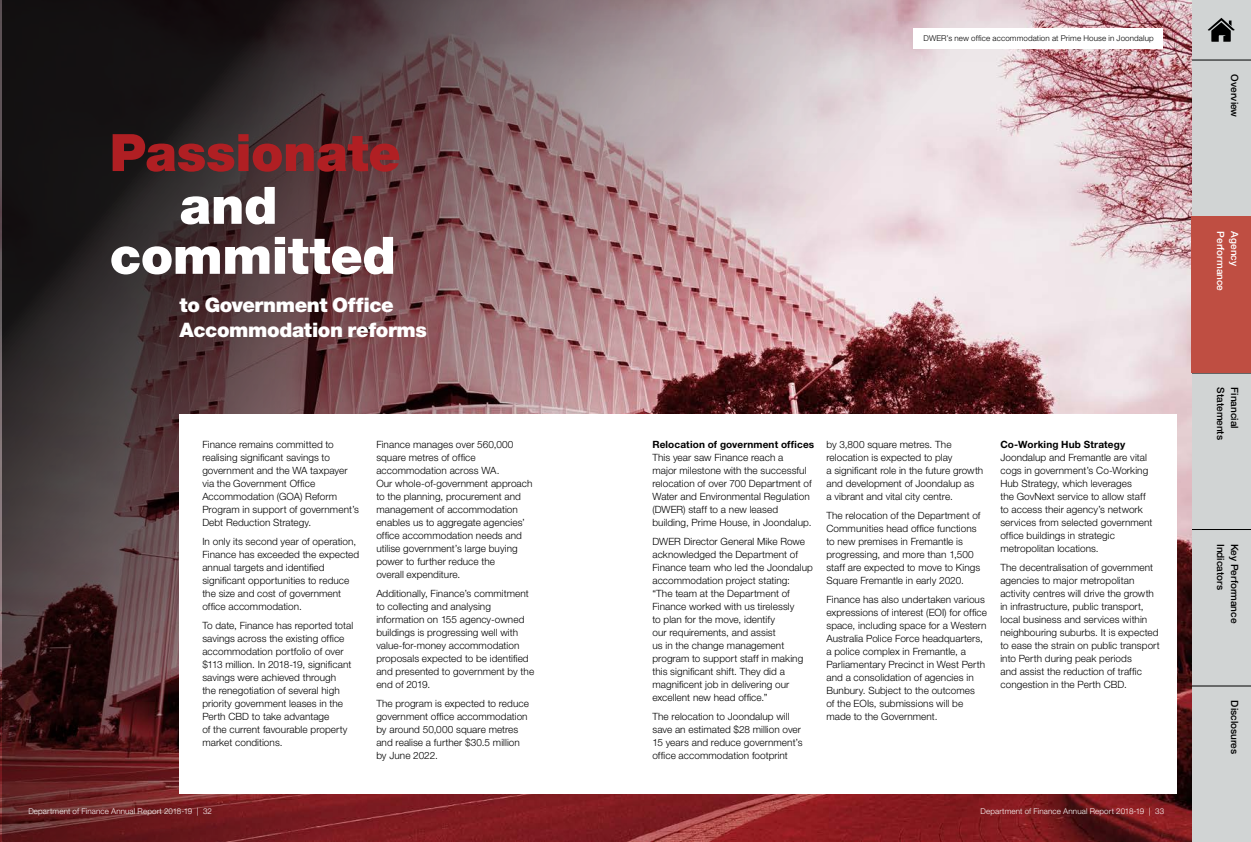
<style>
.page{position:relative;width:1251px;height:842px;background:#fff}
.page>*{position:absolute;margin:0;border:0;box-sizing:border-box;transform-origin:0 0}
.t1{font:900 51.6px/50px "Helvetica Neue LT Std";letter-spacing:-.005em;color:#fff}
.t2{font:900 51.6px "Helvetica Neue LT Std";letter-spacing:-.005em;color:#b01f23}
.t3{font:900 20px/25px "Helvetica Neue LT Std";letter-spacing:-.02em;color:#fff}
.t4{font:300 10px/13px "Helvetica Neue LT Std";letter-spacing:.005em;color:#000}
.t5{font:500 10px "Helvetica Neue LT Std";letter-spacing:-.005em;color:#000}
.t6{font:700 10px "Helvetica Neue LT Std";letter-spacing:.015em;color:#000}
.t7{font:500 10px "Helvetica Neue LT Std";color:#fff}
.t8{font:300 8px "Helvetica Neue LT Std";letter-spacing:.015em;color:#fff}
.t9{font:300 8px "Helvetica Neue LT Std";letter-spacing:.015em;color:#000}
</style>
<div class="page">
<img style="left:3px;top:0;width:1247px;height:842px">
<div style="left:180px;top:414px;width:996px;height:380px;background:#fff"></div>
<div style="left:912px;top:28px;width:249px;height:20px;background:#fff"></div>
<div style="left:1191px;top:217px;width:59px;height:156px;background:#bf4e42"></div>
<h1 class="t2" style="left:110px;top:122px;width:292px">Passionate</h1>
<h1 class="t1" style="left:110px;top:180px;width:287px;text-indent:70px">and committed</h1>
<h2 class="t3" style="left:180px;top:293px;width:249px">to Government Office<br>Accommodation reforms</h2>
<p class="t4" style="left:202px;top:438px;width:158px">Finance remains committed to realising significant savings to government and the WA taxpayer via the Government Office<br>Accommodation (GOA) Reform<br>Program in support of government’s<br>Debt Reduction Strategy.</p>
<p class="t4" style="left:202px;top:534px;width:158px">In only its second year of operation,<br>Finance has exceeded the expected annual targets and identified significant opportunities to reduce the size and cost of government office accommodation.</p>
<p class="t4" style="left:202px;top:618px;width:152px">To date, Finance has reported total savings across the existing office accommodation portfolio of over $113 million. In 2018-19, significant savings were achieved through<br>the renegotiation of several high priority government leases in the<br>Perth CBD to take advantage<br>of the current favourable property market conditions.</p>
<p class="t4" style="left:376px;top:438px;width:158px">Finance manages over 560,000 square metres of office accommodation across WA.<br>Our whole-of-government approach to the planning, procurement and management of accommodation enables us to aggregate agencies’ office accommodation needs and utilise government’s large buying power to further reduce the<br>overall expenditure.</p>
<p class="t4" style="left:376px;top:586px;width:159px">Additionally, Finance’s commitment to collecting and analysing information on 155 agency-owned buildings is progressing well with value-for-money accommodation proposals expected to be identified and presented to government by the end of 2019.</p>
<p class="t4" style="left:376px;top:696px;width:154px">The program is expected to reduce government office accommodation by around 50,000 square metres and realise a further $30.5 million by June 2022.</p>
<p class="t9" style="left:923px;top:33px;width:232px">DWER’s new office accommodation at Prime House in Joondalup</p>
<p class="t6" style="left:652px;top:438px;width:163px">Relocation of government offices</p>
<p class="t4" style="left:652px;top:451px;width:161px">This year saw Finance reach a<br>major milestone with the successful relocation of over 700 Department of Water and Environmental Regulation (DWER) staff to a new leased building, Prime House, in Joondalup.</p>
<p class="t4" style="left:652px;top:534px;width:162px">DWER Director General Mike Rowe acknowledged the Department of<br>Finance team who led the Joondalup accommodation project stating:<br>“The team at the Department of<br>Finance worked with us tirelessly<br>to plan for the move, identify<br>our requirements, and assist<br>us in the change management program to support staff in making this significant shift. They did a magnificent job in delivering our excellent new head office.”</p>
<p class="t4" style="left:652px;top:709px;width:152px">The relocation to Joondalup will save an estimated $28 million over 15 years and reduce government’s office accommodation footprint</p>
<p class="t4" style="left:826px;top:438px;width:158px">by 3,800 square metres. The relocation is expected to play<br>a significant role in the future growth and development of Joondalup as<br>a vibrant and vital city centre.</p>
<p class="t4" style="left:826px;top:508px;width:155px">The relocation of the Department of Communities head office functions to new premises in Fremantle is progressing, and more than 1,500 staff are expected to move to Kings Square Fremantle in early 2020.</p>
<p class="t4" style="left:826px;top:592px;width:162px">Finance has also undertaken various expressions of interest (EOI) for office space, including space for a Western Australia Police Force headquarters, a police complex in Fremantle, a Parliamentary Precinct in West Perth and a consolidation of agencies in Bunbury. Subject to the outcomes<br>of the EOIs, submissions will be made to the Government.</p>
<p class="t6" style="left:1000px;top:438px;width:126px">Co-Working Hub Strategy</p>
<p class="t4" style="left:1000px;top:451px;width:154px">Joondalup and Fremantle are vital cogs in government’s Co-Working<br>Hub Strategy, which leverages<br>the GovNext service to allow staff to access their agency’s network services from selected government office buildings in strategic metropolitan locations.</p>
<p class="t4" style="left:1000px;top:560px;width:161px">The decentralisation of government agencies to major metropolitan activity centres will drive the growth in infrastructure, public transport, local business and services within neighbouring suburbs. It is expected to ease the strain on public transport into Perth during peak periods<br>and assist the reduction of traffic congestion in the Perth CBD.</p>
<p class="t8" style="left:28px;top:806px;width:185px">Department of Finance Annual Report 2018-19 | 32</p>
<p class="t8" style="left:980px;top:806px;width:185px">Department of Finance Annual Report 2018-19 | 33</p>
<p class="t5" style="left:1240px;top:74px;width:44px;rotate:90deg">Overview</p>
<p class="t7" style="left:1226px;top:231px;width:61px;rotate:90deg">Performance</p>
<p class="t7" style="left:1240px;top:231px;width:36px;rotate:90deg">Agency</p>
<p class="t5" style="left:1226px;top:387px;width:54px;rotate:90deg">Statements</p>
<p class="t5" style="left:1240px;top:387px;width:43px;rotate:90deg">Financial</p>
<p class="t5" style="left:1226px;top:544px;width:47px;rotate:90deg">Indicators</p>
<p class="t5" style="left:1240px;top:544px;width:81px;rotate:90deg">Key Performance</p>
<p class="t5" style="left:1240px;top:700px;width:55px;rotate:90deg">Disclosures</p>
</div>
